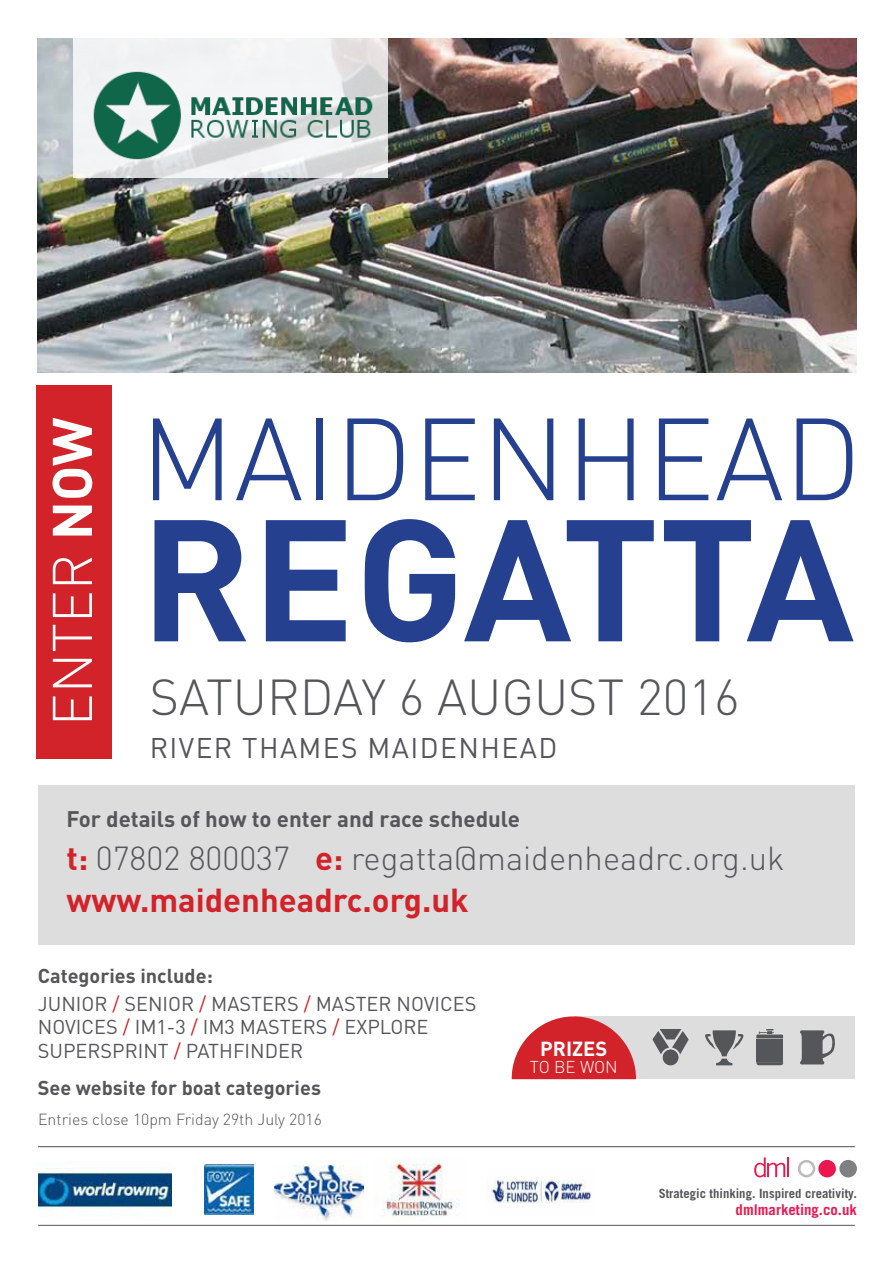
<style>
.page{position:relative;width:893px;height:1263px;background:#fff}
.page>*{position:absolute;margin:0;border:0;box-sizing:border-box;transform-origin:0 0}
.t1{font:700 170.25px "DIN";letter-spacing:-.005em;color:#25408f}
.t2{font:300 114.75px "DIN";color:#25408f}
.t3{font:300 54.9px "DIN";color:#fff}
.t4{font:300 49.8px "DIN";color:#55565a}
.t5{font:300 32.85px/42.5px "DIN";color:#55565a}
.t6{font:28.05px "DIN";letter-spacing:.05em;color:#55565a}
.t7{font:700 22.35px "DIN";color:#55565a}
.t8{font:700 20.1px "DIN";color:#fff}
.t9{font:19.8px/27.6px "DIN";color:#55565a}
.t10{font:700 19.8px "DIN";color:#55565a}
.t11{font:300 16.95px "DIN";letter-spacing:-.005em;color:#fff}
.t12{font:300 15.9px "DIN";color:#55565a}
.t13{font:700 14.85px "Trade Gothic";color:#ed174f}
.t14{font:700 12.75px "Trade Gothic";color:#55565a}
.s1{font-weight:700}
.s2{font-weight:700;color:#d2232a}
.s3{color:#d2232a}
</style>
<div class="page">
<img style="left:38px;top:38px;width:819px;height:335px">
<svg style="left:74px;top:38px;width:314px;height:140px;fill:#f0f2f3"></svg>
<img style="left:87px;top:68px;width:294px;height:97px">
<div style="left:37px;top:385px;width:75px;height:374px;background:#d2232a"></div>
<div style="left:38px;top:785px;width:817px;height:159px;background:#ddddde"></div>
<div style="left:574px;top:1016px;width:281px;height:63px;background:#ddddde"></div>
<svg style="left:512px;top:1016px;width:124px;height:63px"></svg>
<svg style="left:652px;top:1029px;width:37px;height:36px"></svg>
<div style="left:663px;top:1050px;width:15px;height:15px;background:#55565a;border-radius:50%"></div>
<svg style="left:705px;top:1030px;width:38px;height:35px"></svg>
<div style="left:756px;top:1039px;width:27px;height:23px;background:#55565a"></div>
<svg style="left:756px;top:1062px;width:27px;height:3px"></svg>
<svg style="left:756px;top:1029px;width:27px;height:9px"></svg>
<svg style="left:800px;top:1030px;width:35px;height:35px"></svg>
<img style="left:373px;top:1157px;width:86px;height:60px">
<img style="left:274px;top:1166px;width:89px;height:54px">
<img style="left:204px;top:1165px;width:50px;height:49px">
<img style="left:488px;top:1179px;width:104px;height:24px">
<img style="left:38px;top:1170px;width:133px;height:40px">
<hr style="left:38px;top:1146px;width:817px;height:1px;background:#55565a">
<hr style="left:38px;top:1225px;width:817px;height:1px;background:#55565a">
<svg style="left:754px;top:1157px;width:31px;height:20px"></svg>
<hr style="left:787px;top:1157px;width:2px;height:20px;background:#ed174f">
<div style="left:818px;top:1160px;width:18px;height:17px;background:#ed174f;border-radius:50%"></div>
<div style="left:839px;top:1160px;width:18px;height:17px;background:#807f83;border-radius:50%"></div>
<svg style="left:798px;top:1160px;width:17px;height:17px"></svg>
<h3 class="t3" style="left:38px;top:726px;width:310px;rotate:-90deg">ENTER <span class="s1">NOW</span></h3>
<h2 class="t2" style="left:140px;top:388px;width:723px">MAIDENHEAD</h2>
<h1 class="t1" style="left:140px;top:468px;width:715px">REGATTA</h1>
<h3 class="t4" style="left:150px;top:666px;width:591px">SATURDAY 6 AUGUST 2016</h3>
<h3 class="t6" style="left:150px;top:730px;width:409px">RIVER THAMES MAIDENHEAD</h3>
<p class="t7" style="left:66px;top:805px;width:455px">For details of how to enter and race schedule</p>
<h3 class="t5" style="left:66px;top:836px;width:719px"><span class="s2">t:</span> 07802 800037 <span class="s2">e:</span> regatta@maidenheadrc.org.uk <span class="s2">www.maidenheadrc.org.uk</span></h3>
<p class="t9" style="left:38px;top:962px;width:440px"><span class="s1">Categories include:<br></span>JUNIOR <span class="s3">/</span> SENIOR <span class="s3">/</span> MASTERS <span class="s3">/</span> MASTER NOVICES</p>
<p class="t9" style="left:38px;top:1015px;width:392px;line-height:23.9px">NOVICES <span class="s3">/</span> IM1-3 <span class="s3">/</span> IM3 MASTERS <span class="s3">/</span> EXPLORE<br>SUPERSPRINT <span class="s3">/</span> PATHFINDER</p>
<p class="t10" style="left:38px;top:1075px;width:285px">See website for boat categories</p>
<p class="t12" style="left:38px;top:1109px;width:285px">Entries close 10pm Friday 29th July 2016</p>
<p class="t8" style="left:540px;top:1036px;width:69px">PRIZES</p>
<p class="t11" style="left:530px;top:1057px;width:89px">TO BE WON</p>
<p class="t14" style="left:659px;top:1185px;width:200px">Strategic thinking. Inspired creativity.</p>
<p class="t13" style="left:736px;top:1201px;width:123px">dmlmarketing.co.uk</p>
</div>
